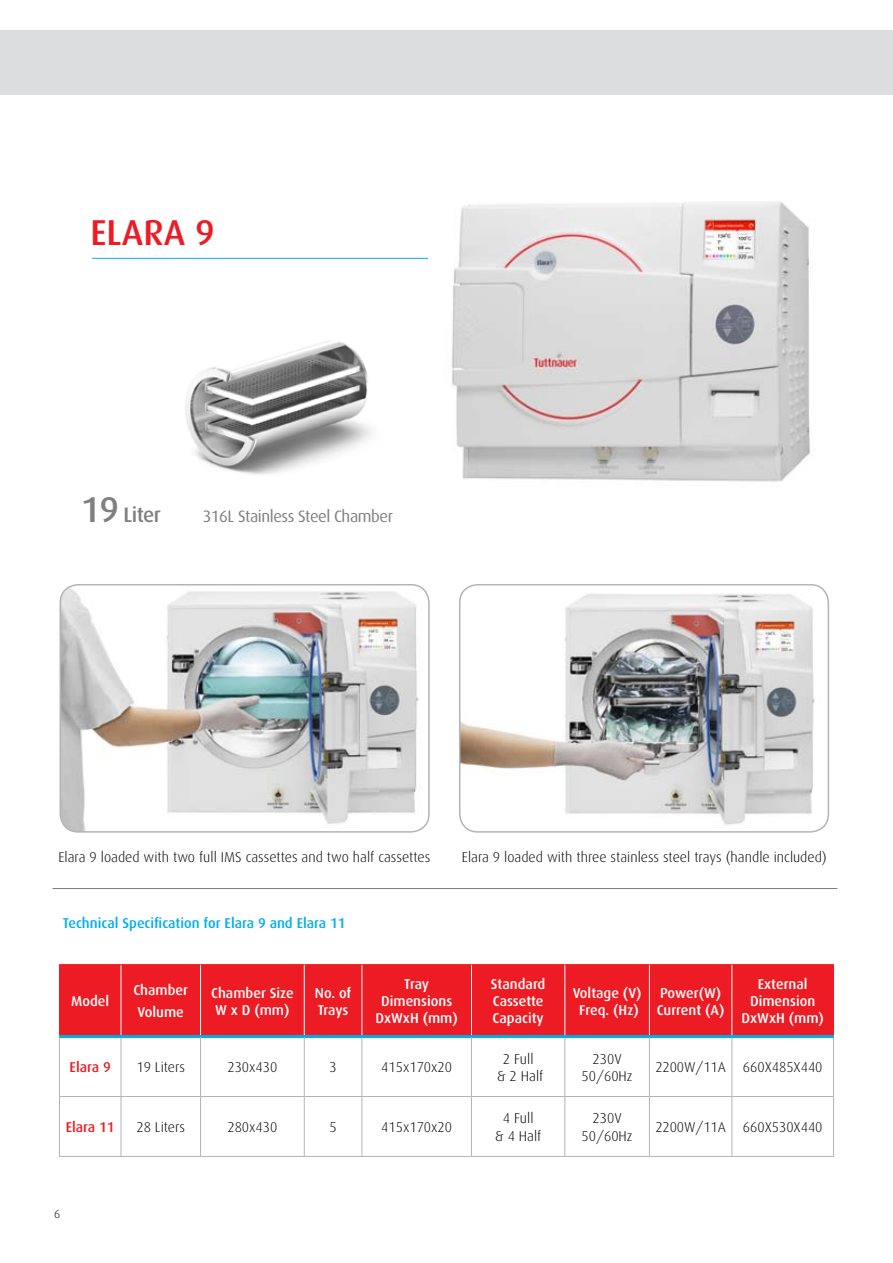
<style>
.page{position:relative;width:893px;height:1263px;background:#fff}
.page>*{position:absolute;margin:0;border:0;box-sizing:border-box;transform-origin:0 0}
.t1{font:500 36px "Dax";color:#ed1c24}
.t2{font:500 21px "Dax";letter-spacing:-.025em;color:#808080}
.t3{font:16.5px "Dax";letter-spacing:-.025em;color:#808080}
.t4{font:300 14.25px/17.1px "Dax";color:#000;text-align:center}
.t5{font:500 14.25px/17.1px "Dax";color:#fff}
.t6{font:500 14.25px "Dax";color:#00aeef}
.t7{font:500 14.25px "Dax";color:#ed1c24}
.t8{font:300 12px "Dax";color:#000}
.s1{font-size:36px}
</style>
<div class="page">
<img style="left:185px;top:340px;width:187px;height:135px">
<div style="left:60px;top:965px;width:773px;height:70px;background:#ed1c24"></div>
<hr style="left:59px;top:1038px;width:1px;height:58px;background:#b2b4b6">
<hr style="left:121px;top:1038px;width:1px;height:58px;background:#b2b4b6">
<hr style="left:200px;top:1038px;width:1px;height:58px;background:#b2b4b6">
<hr style="left:304px;top:1038px;width:1px;height:58px;background:#b2b4b6">
<hr style="left:362px;top:1038px;width:1px;height:58px;background:#b2b4b6">
<hr style="left:471px;top:1038px;width:1px;height:58px;background:#b2b4b6">
<hr style="left:564px;top:1038px;width:1px;height:58px;background:#b2b4b6">
<hr style="left:649px;top:1038px;width:1px;height:58px;background:#b2b4b6">
<hr style="left:731px;top:1038px;width:1px;height:58px;background:#b2b4b6">
<hr style="left:833px;top:1038px;width:1px;height:58px;background:#b2b4b6">
<hr style="left:59px;top:1096px;width:62px;height:1px;background:#b2b4b6">
<hr style="left:59px;top:1097px;width:1px;height:59px;background:#b2b4b6">
<hr style="left:121px;top:1096px;width:80px;height:1px;background:#b2b4b6">
<hr style="left:121px;top:1097px;width:1px;height:59px;background:#b2b4b6">
<hr style="left:201px;top:1096px;width:103px;height:1px;background:#b2b4b6">
<hr style="left:200px;top:1097px;width:1px;height:59px;background:#b2b4b6">
<hr style="left:304px;top:1096px;width:58px;height:1px;background:#b2b4b6">
<hr style="left:304px;top:1097px;width:1px;height:59px;background:#b2b4b6">
<hr style="left:362px;top:1096px;width:109px;height:1px;background:#b2b4b6">
<hr style="left:362px;top:1097px;width:1px;height:59px;background:#b2b4b6">
<hr style="left:471px;top:1096px;width:94px;height:1px;background:#b2b4b6">
<hr style="left:471px;top:1097px;width:1px;height:59px;background:#b2b4b6">
<hr style="left:565px;top:1096px;width:84px;height:1px;background:#b2b4b6">
<hr style="left:564px;top:1097px;width:1px;height:59px;background:#b2b4b6">
<hr style="left:649px;top:1096px;width:83px;height:1px;background:#b2b4b6">
<hr style="left:649px;top:1097px;width:1px;height:59px;background:#b2b4b6">
<hr style="left:732px;top:1096px;width:102px;height:1px;background:#b2b4b6">
<hr style="left:731px;top:1097px;width:1px;height:59px;background:#b2b4b6">
<hr style="left:833px;top:1097px;width:1px;height:59px;background:#b2b4b6">
<hr style="left:59px;top:1156px;width:62px;height:1px;background:#b2b4b6">
<hr style="left:121px;top:1156px;width:80px;height:1px;background:#b2b4b6">
<hr style="left:201px;top:1156px;width:103px;height:1px;background:#b2b4b6">
<hr style="left:304px;top:1156px;width:58px;height:1px;background:#b2b4b6">
<hr style="left:362px;top:1156px;width:109px;height:1px;background:#b2b4b6">
<hr style="left:471px;top:1156px;width:94px;height:1px;background:#b2b4b6">
<hr style="left:565px;top:1156px;width:84px;height:1px;background:#b2b4b6">
<hr style="left:649px;top:1156px;width:83px;height:1px;background:#b2b4b6">
<hr style="left:732px;top:1156px;width:102px;height:1px;background:#b2b4b6">
<hr style="left:121px;top:965px;width:1px;height:70px;background:#fff">
<hr style="left:200px;top:965px;width:1px;height:70px;background:#fff">
<hr style="left:304px;top:965px;width:1px;height:70px;background:#fff">
<hr style="left:362px;top:965px;width:1px;height:70px;background:#fff">
<hr style="left:471px;top:965px;width:1px;height:70px;background:#fff">
<hr style="left:564px;top:965px;width:1px;height:70px;background:#fff">
<hr style="left:649px;top:965px;width:1px;height:70px;background:#fff">
<hr style="left:731px;top:965px;width:1px;height:70px;background:#fff">
<hr style="left:59px;top:964px;width:62px;height:1px;background:#ed1c24">
<hr style="left:59px;top:965px;width:1px;height:70px;background:#ed1c24">
<hr style="left:121px;top:964px;width:80px;height:1px;background:#ed1c24">
<hr style="left:201px;top:964px;width:103px;height:1px;background:#ed1c24">
<hr style="left:304px;top:964px;width:58px;height:1px;background:#ed1c24">
<hr style="left:362px;top:964px;width:109px;height:1px;background:#ed1c24">
<hr style="left:471px;top:964px;width:94px;height:1px;background:#ed1c24">
<hr style="left:565px;top:964px;width:84px;height:1px;background:#ed1c24">
<hr style="left:649px;top:964px;width:83px;height:1px;background:#ed1c24">
<hr style="left:732px;top:964px;width:102px;height:1px;background:#ed1c24">
<hr style="left:833px;top:965px;width:1px;height:70px;background:#ed1c24">
<hr style="left:59px;top:1035px;width:62px;height:3px;background:#00aeef">
<hr style="left:121px;top:1035px;width:80px;height:3px;background:#00aeef">
<hr style="left:201px;top:1035px;width:103px;height:3px;background:#00aeef">
<hr style="left:304px;top:1035px;width:58px;height:3px;background:#00aeef">
<hr style="left:362px;top:1035px;width:109px;height:3px;background:#00aeef">
<hr style="left:471px;top:1035px;width:94px;height:3px;background:#00aeef">
<hr style="left:565px;top:1035px;width:84px;height:3px;background:#00aeef">
<hr style="left:649px;top:1035px;width:83px;height:3px;background:#00aeef">
<hr style="left:732px;top:1035px;width:102px;height:3px;background:#00aeef">
<hr style="left:52px;top:888px;width:785px;height:1px;background:#808080">
<img style="left:427px;top:201px;width:383px;height:281px">
<img style="left:460px;top:585px;width:368px;height:245px">
<div style="left:459px;top:584px;width:370px;height:249px;border:2px solid #b2b4b6;border-radius:18px"></div>
<img style="left:60px;top:585px;width:367px;height:247px">
<div style="left:60px;top:584px;width:370px;height:249px;border:2px solid #b2b4b6;border-radius:18px"></div>
<hr style="left:92px;top:258px;width:336px;height:1px;background:#00aeef">
<div style="left:0;top:30px;width:893px;height:64px;background:#dcddde"></div>
<h1 class="t1" style="left:90px;top:212px;width:126px">ELARA 9</h1>
<h2 class="t2" style="left:81px;top:503px;width:82px"><span class="s1">19</span> Liter</h2>
<p class="t3" style="left:203px;top:507px;width:192px">316L Stainless Steel Chamber</p>
<p class="t4" style="left:58px;top:848px;width:373px">Elara 9 loaded with two full IMS cassettes and two half cassettes</p>
<p class="t4" style="left:462px;top:848px;width:366px">Elara 9 loaded with three stainless steel trays (handle included)</p>
<p class="t6" style="left:63px;top:915px;width:284px">Technical Specification for Elara 9 and Elara 11</p>
<p class="t5" style="left:71px;top:993px;width:40px">Model</p>
<p class="t5" style="left:133px;top:980px;width:56px;line-height:21.3px">Chamber<br>Volume</p>
<p class="t5" style="left:211px;top:984px;width:84px">Chamber Size<br>W x D (mm)</p>
<p class="t5" style="left:315px;top:984px;width:38px">No. of<br>Trays</p>
<p class="t5" style="left:375px;top:975px;width:84px;text-align:center">Tray<br>Dimensions<br>DxWxH (mm)</p>
<p class="t5" style="left:491px;top:975px;width:56px">Standard<br>Cassette<br>Capacity</p>
<p class="t5" style="left:573px;top:984px;width:70px;text-align:center">Voltage (V)<br>Freq. (Hz)</p>
<p class="t5" style="left:657px;top:984px;width:69px">Power(W)<br>Current (A)</p>
<p class="t5" style="left:741px;top:975px;width:84px;text-align:center">External<br>Dimension<br>DxWxH (mm)</p>
<p class="t7" style="left:70px;top:1059px;width:43px">Elara 9</p>
<p class="t4" style="left:136px;top:1059px;width:50px">19 Liters</p>
<p class="t4" style="left:227px;top:1059px;width:52px">230x430</p>
<p class="t4" style="left:329px;top:1059px;width:9px">3</p>
<p class="t4" style="left:381px;top:1059px;width:72px">415x170x20</p>
<p class="t4" style="left:497px;top:1050px;width:48px">2 Full<br>&amp; 2 Half</p>
<p class="t4" style="left:582px;top:1050px;width:53px">230V<br>50/60Hz</p>
<p class="t4" style="left:655px;top:1059px;width:169px">2200W/11A 660X485X440</p>
<p class="t7" style="left:66px;top:1119px;width:50px">Elara 11</p>
<p class="t4" style="left:136px;top:1119px;width:50px">28 Liters</p>
<p class="t4" style="left:227px;top:1119px;width:52px">280x430</p>
<p class="t4" style="left:329px;top:1119px;width:9px">5</p>
<p class="t4" style="left:381px;top:1119px;width:72px">415x170x20</p>
<p class="t4" style="left:495px;top:1110px;width:48px">4 Full<br>&amp; 4 Half</p>
<p class="t4" style="left:582px;top:1110px;width:53px">230V<br>50/60Hz</p>
<p class="t4" style="left:655px;top:1119px;width:169px">2200W/11A 660X530X440</p>
<p class="t8" style="left:54px;top:1207px;width:8px">6</p>
</div>
